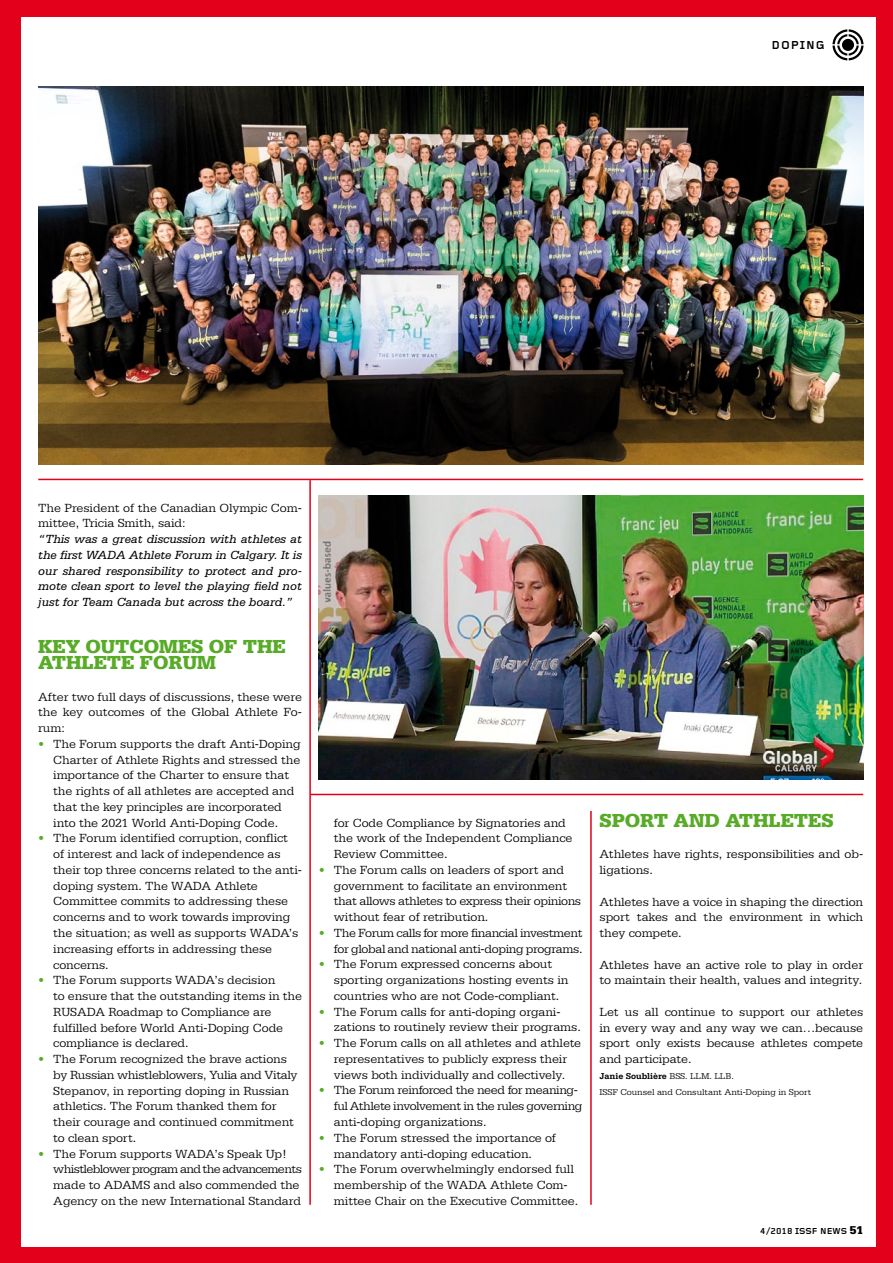
<style>
.page{position:relative;width:893px;height:1263px;background:#e2001a}
.page>*{position:absolute;margin:0;border:0;box-sizing:border-box;transform-origin:0 0}
.t1{font:900 19.95px/15.8px "Serifa";letter-spacing:-.005em;color:#57ab27}
.t2{font:12.45px/15.8px "Serifa ISSF";letter-spacing:-.005em;color:#000}
.t3{font:italic 12.45px/15.8px "Serifa";letter-spacing:-.005em;color:#000;text-align:justify}
.t4{font:12.45px/15.8px "Serifa ISSF";letter-spacing:-.03em;color:#000;text-align:right}
.t5{font:700 12px "Foundry Gridnik";color:#000}
.t6{font:9px "Serifa ISSF";letter-spacing:-.005em;color:#000}
.t7{font:700 9px "Serifa";letter-spacing:-.005em;color:#000}
.t8{font:700 9px "Foundry Gridnik";color:#000}
.s1{color:#57ab27}
.s2{font-family:"Serifa ISSF";font-weight:400}
.s3{font-family:"Serifa";font-weight:900;font-size:12px}
</style>
<div class="page">
<div style="left:21px;top:17px;width:855px;height:1229px;background:#fff"></div>
<svg style="left:832px;top:29px;width:31px;height:31px"></svg>
<hr style="left:38px;top:479px;width:825px;height:1px;background:#e2001a">
<hr style="left:310px;top:794px;width:553px;height:1px;background:#e2001a">
<hr style="left:309px;top:480px;width:2px;height:725px;background:#e2001a">
<hr style="left:590px;top:811px;width:2px;height:394px;background:#e2001a">
<img style="left:38px;top:86px;width:825px;height:378px">
<img style="left:319px;top:496px;width:544px;height:283px">
<p class="t5" style="left:772px;top:38px;width:44px">DO PING</p>
<p class="t2" style="left:38px;top:500px;width:265px">The President of the Canadian Olympic Com&shy;mittee, Tricia Smith, said:</p>
<p class="t3" style="left:38px;top:531px;width:265px">“This was a great discussion with athletes at the first WADA Athlete Forum in Calgary. It is our shared responsibility to protect and pro&shy;mote clean sport to level the playing field not just for Team Canada but across the board.”</p>
<h1 class="t1" style="left:38px;top:639px;width:249px">KEY OUTCOMES OF THE<br>ATHLETE FORUM</h1>
<p class="t2" style="left:38px;top:689px;width:265px;text-align:justify">After two full days of discussions, these were the key outcomes of the Global Athlete Fo&shy;rum:</p>
<p class="t2" style="left:53px;top:736px;width:249px;text-indent:-15px"><span class="s1">•</span> The Forum supports the draft Anti-Doping Charter of Athlete Rights and stressed the importance of the Charter to ensure that the rights of all athletes are accepted and that the key principles are incorporated into the 2021 World Anti-Doping Code.</p>
<p class="t2" style="left:53px;top:830px;width:250px;text-indent:-15px"><span class="s1">•</span> The Forum identified corruption, conflict of interest and lack of independence as their top three concerns related to the anti&shy;doping system. The WADA Athlete Committee commits to addressing these concerns and to work towards improving the situation; as well as supports WADA’s increasing efforts in addressing these concerns.</p>
<p class="t2" style="left:53px;top:972px;width:250px;text-indent:-15px"><span class="s1">•</span> The Forum supports WADA’s decision<br>to ensure that the outstanding items in the RUSADA Roadmap to Compliance are fulfilled before World Anti-Doping Code compliance is declared.</p>
<p class="t2" style="left:53px;top:1051px;width:246px;text-indent:-15px"><span class="s1">•</span> The Forum recognized the brave actions by Russian whistleblowers, Yulia and Vitaly Stepanov, in reporting doping in Russian athletics. The Forum thanked them for their courage and continued commitment to clean sport.</p>
<p class="t2" style="left:53px;top:1145px;width:250px;text-indent:-15px"><span class="s1">•</span> The Forum supports WADA’s Speak Up! whistleblower program and the advancements made to ADAMS and also commended the Agency on the new International Standard</p>
<p class="t2" style="left:334px;top:815px;width:240px">for Code Compliance by Signatories and the work of the Independent Compliance<br>Review Committee.</p>
<p class="t2" style="left:334px;top:862px;width:249px;text-indent:-15px"><span class="s1">•</span> The Forum calls on leaders of sport and government to facilitate an environment that allows athletes to express their opinions without fear of retribution.</p>
<p class="t4" style="left:319px;top:925px;width:265px"><span class="s1">•</span> The Forum calls for more financial investment for global and national anti-doping programs.</p>
<p class="t2" style="left:334px;top:956px;width:236px;text-indent:-15px"><span class="s1">•</span> The Forum expressed concerns about sporting organizations hosting events in countries who are not Code-compliant.</p>
<p class="t2" style="left:334px;top:1004px;width:248px;text-indent:-15px"><span class="s1">•</span> The Forum calls for anti-doping organi&shy;zations to routinely review their programs.</p>
<p class="t2" style="left:319px;top:1035px;width:264px;text-align:center"><span class="s1">•</span> The Forum calls on all athletes and athlete representatives to publicly express their views both individually and collectively.</p>
<p class="t4" style="left:334px;top:1082px;width:250px;text-align:left;text-indent:-15px"><span class="s1">•</span> The Forum reinforced the need for meaning&shy;ful Athlete involvement in the rules governing anti-doping organizations.</p>
<p class="t2" style="left:334px;top:1130px;width:224px;text-indent:-15px"><span class="s1">•</span> The Forum stressed the importance of mandatory anti-doping education.</p>
<p class="t2" style="left:334px;top:1161px;width:246px;text-indent:-15px"><span class="s1">•</span> The Forum overwhelmingly endorsed full membership of the WADA Athlete Com&shy;mittee Chair on the Executive Committee.</p>
<h1 class="t1" style="left:600px;top:812px;width:235px">SPORT AND ATHLETES</h1>
<p class="t2" style="left:600px;top:846px;width:265px">Athletes have rights, responsibilities and ob&shy;ligations.</p>
<p class="t2" style="left:600px;top:893px;width:265px;text-align:justify">Athletes have a voice in shaping the direction sport takes and the environment in which they compete.</p>
<p class="t2" style="left:600px;top:956px;width:265px">Athletes have an active role to play in order to maintain their health, values and integrity.</p>
<p class="t2" style="left:600px;top:1004px;width:265px;text-align:justify">Let us all continue to support our athletes in every way and any way we can…because sport only exists because athletes compete and participate.</p>
<p class="t7" style="left:600px;top:1070px;width:136px">Janie Soublière <span class="s2">BSS. LLM. LLB.</span></p>
<p class="t6" style="left:600px;top:1086px;width:213px">ISSF Counsel and Consultant Anti-Doping in Sport</p>
<p class="t8" style="left:760px;top:1225px;width:104px">4/2018 ISS F N EWS <span class="s3">51</span></p>
</div>
